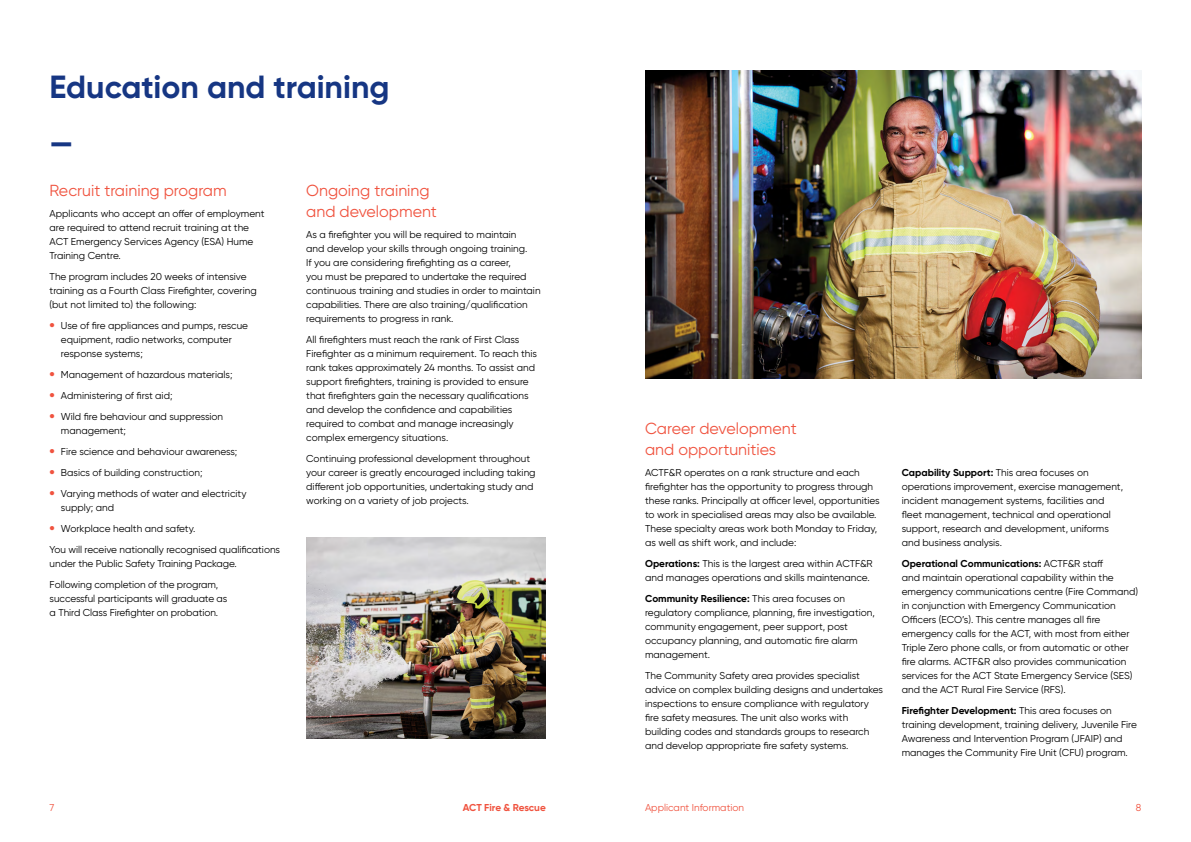
<style>
.page{position:relative;width:1191px;height:842px;background:#fff}
.page>*{position:absolute;margin:0;border:0;box-sizing:border-box;transform-origin:0 0}
.Dash{font:700 32px "Gilroy";color:#163683}
.H2_single_col{font:16px/21px "Gilroy";color:#f0533f}
.Body{font:10px/14px "Gilroy";color:#000}
.t1{font:10px "Gilroy";color:#f0533f}
.t2{font:700 10px "Gilroy";letter-spacing:-.01em;color:#f0533f}
.s1{font-weight:800;font-size:14px;color:#f0533f}
.s2{font-weight:700}
</style>
<div class="page">
<img style="left:645px;top:70px;width:496px;height:308px">
<img style="left:306px;top:538px;width:240px;height:201px">
<h1 class="Dash" style="left:50px;top:67px;width:341px">Education and training</h1>
<p class="Dash" style="left:50px;top:123px;width:25px">—</p>
<h2 class="H2_single_col" style="left:50px;top:180px;width:179px">Recruit training program</h2>
<p class="Body" style="left:50px;top:207px;width:216px">Applicants who accept an offer of employment are required to attend recruit training at the ACT Emergency Services Agency (ESA) Hume Training Centre.</p>
<p class="Body" style="left:50px;top:270px;width:209px">The program includes 20 weeks of intensive training as a Fourth Class Firefighter, covering (but not limited to) the following:</p>
<p class="Body" style="left:61px;top:319px;width:189px;text-indent:-11px"><span class="s1">•</span> Use of fire appliances and pumps, rescue equipment, radio networks, computer response systems;</p>
<p class="Body" style="left:50px;top:368px;width:184px"><span class="s1">•</span> Management of hazardous materials;</p>
<p class="Body" style="left:50px;top:389px;width:124px"><span class="s1">•</span> Administering of first aid;</p>
<p class="Body" style="left:61px;top:410px;width:164px;text-indent:-11px"><span class="s1">•</span> Wild fire behaviour and suppression management;</p>
<p class="Body" style="left:50px;top:445px;width:189px"><span class="s1">•</span> Fire science and behaviour awareness;</p>
<p class="Body" style="left:50px;top:466px;width:154px"><span class="s1">•</span> Basics of building construction;</p>
<p class="Body" style="left:61px;top:487px;width:187px;text-indent:-11px"><span class="s1">•</span> Varying methods of water and electricity supply; and</p>
<p class="Body" style="left:50px;top:522px;width:147px"><span class="s1">•</span> Workplace health and safety.</p>
<p class="Body" style="left:50px;top:543px;width:232px">You will receive nationally recognised qualifications under the Public Safety Training Package.</p>
<p class="Body" style="left:50px;top:578px;width:179px">Following completion of the program, successful participants will graduate as a Third Class Firefighter on probation.</p>
<h2 class="H2_single_col" style="left:306px;top:180px;width:132px">Ongoing training and development</h2>
<p class="Body" style="left:306px;top:228px;width:236px">As a firefighter you will be required to maintain<br>and develop your skills through ongoing training.<br>If you are considering firefighting as a career,<br>you must be prepared to undertake the required continuous training and studies in order to maintain capabilities. There are also training/qualification requirements to progress in rank.</p>
<p class="Body" style="left:306px;top:333px;width:232px">All firefighters must reach the rank of First Class Firefighter as a minimum requirement. To reach this rank takes approximately 24 months. To assist and support firefighters, training is provided to ensure that firefighters gain the necessary qualifications and develop the confidence and capabilities required to combat and manage increasingly complex emergency situations.</p>
<p class="Body" style="left:306px;top:452px;width:231px">Continuing professional development throughout your career is greatly encouraged including taking different job opportunities, undertaking study and working on a variety of job projects.</p>
<p class="H2_single_col" style="left:645px;top:418px;width:153px">Career development and opportunities</p>
<p class="Body" style="left:645px;top:466px;width:236px">ACTF&amp;R operates on a rank structure and each firefighter has the opportunity to progress through these ranks. Principally at officer level, opportunities to work in specialised areas may also be available.<br>These specialty areas work both Monday to Friday, as well as shift work, and include:</p>
<p class="Body" style="left:645px;top:557px;width:229px"><span class="s2">Operations:</span> This is the largest area within ACTF&amp;R and manages operations and skills maintenance.</p>
<p class="Body" style="left:645px;top:592px;width:231px"><span class="s2">Community Resilience:</span> This area focuses on regulatory compliance, planning, fire investigation, community engagement, peer support, post occupancy planning, and automatic fire alarm management.</p>
<p class="Body" style="left:645px;top:669px;width:239px">The Community Safety area provides specialist advice on complex building designs and undertakes inspections to ensure compliance with regulatory fire safety measures. The unit also works with building codes and standards groups to research and develop appropriate fire safety systems.</p>
<p class="Body" style="left:901px;top:466px;width:223px"><span class="s2">Capability Support:</span> This area focuses on operations improvement, exercise management, incident management systems, facilities and fleet management, technical and operational support, research and development, uniforms and business analysis.</p>
<p class="Body" style="left:901px;top:557px;width:238px"><span class="s2">Operational Communications:</span> ACTF&amp;R staff<br>and maintain operational capability within the emergency communications centre (Fire Command) in conjunction with Emergency Communication Officers (ECO’s). This centre manages all fire emergency calls for the ACT, with most from either Triple Zero phone calls, or from automatic or other fire alarms. ACTF&amp;R also provides communication services for the ACT State Emergency Service (SES) and the ACT Rural Fire Service (RFS).</p>
<p class="Body" style="left:901px;top:704px;width:237px"><span class="s2">Firefighter Development:</span> This area focuses on training development, training delivery, Juvenile Fire Awareness and Intervention Program (JFAIP) and manages the Community Fire Unit (CFU) program.</p>
<p class="t1" style="left:50px;top:801px;width:6px">7</p>
<p class="t2" style="left:463px;top:801px;width:85px">ACT Fire &amp; Rescue</p>
<p class="t1" style="left:645px;top:801px;width:101px">Applicant Information</p>
<p class="t1" style="left:1135px;top:801px;width:7px">8</p>
</div>
